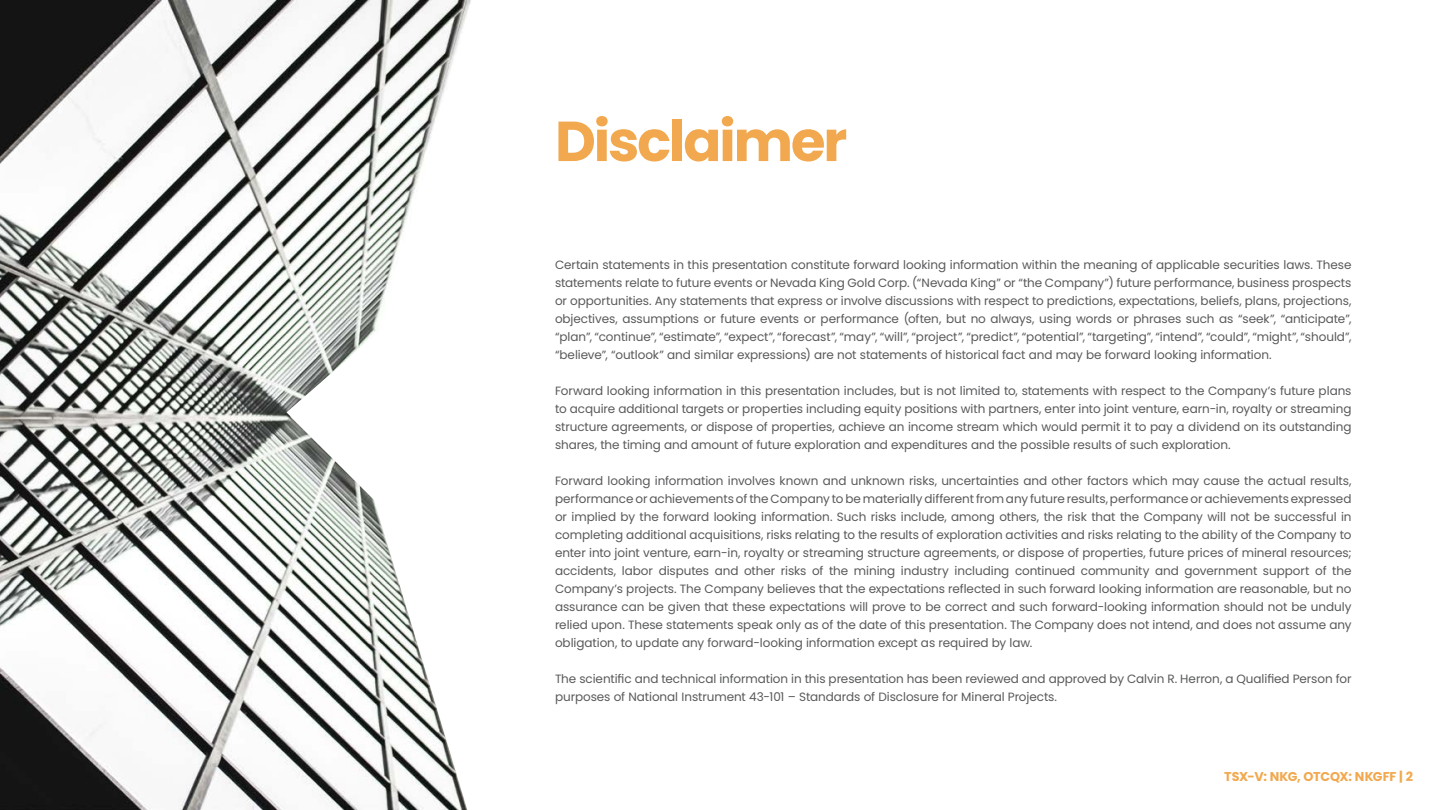
<style>
.page{position:relative;width:1440px;height:810px;background:#fff}
.page>*{position:absolute;margin:0;border:0;box-sizing:border-box;transform-origin:0 0}
.t1{font:700 56.25px "Poppins";letter-spacing:-.04em;color:#f2a84e}
.t2{font:700 12.75px "Poppins";letter-spacing:-.015em;color:#f2a84e}
.t3{font:12px/18px "Poppins";letter-spacing:-.005em;color:#58595b;text-align:justify}
</style>
<div class="page">
<img style="left:0;top:0;width:471px;height:810px">
<h1 class="t1" style="left:555px;top:109px;width:294px">Disclaimer</h1>
<p class="t3" style="left:555px;top:256px;width:798px">Certain statements in this presentation constitute forward looking information within the meaning of applicable securities laws. These statements relate to future events or Nevada King Gold Corp. (“Nevada King” or “the Company”) future performance, business prospects or opportunities. Any statements that express or involve discussions with respect to predictions, expectations, beliefs, plans, projections, objectives, assumptions or future events or performance (often, but no always, using words or phrases such as “seek”, “anticipate”, “plan”, “continue”, “estimate”, “expect”, “forecast”, “may”, “will”, “project”, “predict”, “potential”, “targeting”, “intend”, “could”, “might”, “should”, “believe”, “outlook” and similar expressions) are not statements of historical fact and may be forward looking information.</p>
<p class="t3" style="left:555px;top:382px;width:798px">Forward looking information in this presentation includes, but is not limited to, statements with respect to the Company’s future plans to acquire additional targets or properties including equity positions with partners, enter into joint venture, earn-in, royalty or streaming structure agreements, or dispose of properties, achieve an income stream which would permit it to pay a dividend on its outstanding shares, the timing and amount of future exploration and expenditures and the possible results of such exploration.</p>
<p class="t3" style="left:555px;top:472px;width:798px">Forward looking information involves known and unknown risks, uncertainties and other factors which may cause the actual results, performance or achievements of the Company to be materially different from any future results, performance or achievements expressed or implied by the forward looking information. Such risks include, among others, the risk that the Company will not be successful in completing additional acquisitions, risks relating to the results of exploration activities and risks relating to the ability of the Company to enter into joint venture, earn-in, royalty or streaming structure agreements, or dispose of properties, future prices of mineral resources; accidents, labor disputes and other risks of the mining industry including continued community and government support of the Company’s projects. The Company believes that the expectations reflected in such forward looking information are reasonable, but no assurance can be given that these expectations will prove to be correct and such forward-looking information should not be unduly relied upon. These statements speak only as of the date of this presentation. The Company does not intend, and does not assume any obligation, to update any forward-looking information except as required by law.</p>
<p class="t3" style="left:555px;top:670px;width:798px">The scientific and technical information in this presentation has been reviewed and approved by Calvin R. Herron, a Qualified Person for purposes of National Instrument 43-101 – Standards of Disclosure for Mineral Projects.</p>
<p class="t2" style="left:1224px;top:770px;width:190px">TSX-V: NKG, OTCQX: NKGFF | 2</p>
</div>
